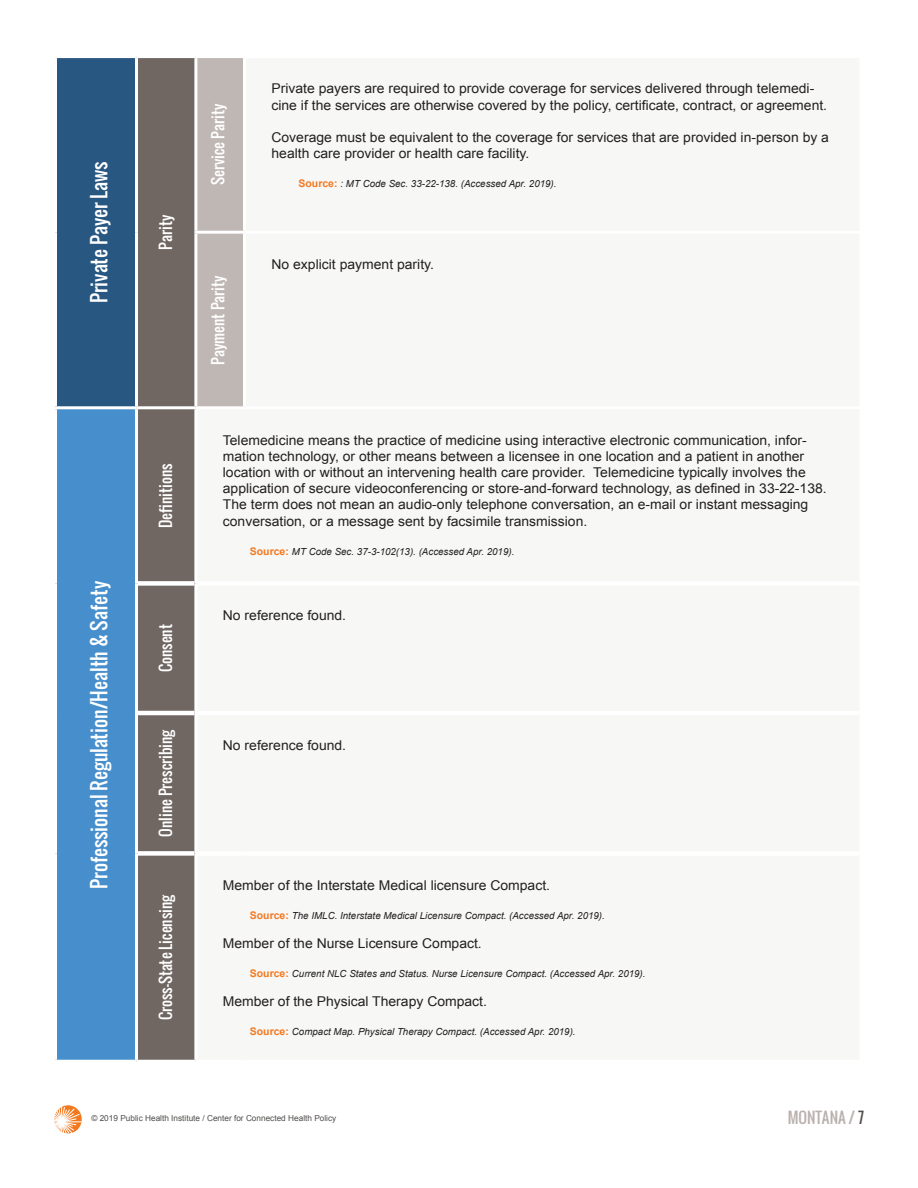
<style>
.page{position:relative;width:918px;height:1188px;background:#fff}
.page>*{position:absolute;margin:0;border:0;box-sizing:border-box;transform-origin:0 0}
.t1{font:19.5px "Oswald";color:#fff}
.t2{font:15px "Oswald";color:#fff}
.t3{font:15px "Oswald";color:#bab1ae}
.t4{font:13.5px/16.2px "Arial";color:#231f20}
.t5{font:italic 9.75px "Arial";color:#231f20}
.t6{font:8.25px "Arial";color:#514e4c}
.s1{font-weight:700;font-style:normal;font-size:10.5px;color:#f47921}
.s2{color:#514e4c}
</style>
<div class="page">
<svg style="left:54px;top:1105px;width:28px;height:29px"></svg>
<div style="left:56px;top:57px;width:80px;height:351px;background:#285781"></div>
<div style="left:138px;top:58px;width:56px;height:1002px;background:#706763"></div>
<div style="left:197px;top:58px;width:46px;height:348px;background:#bfb7b4"></div>
<div style="left:56px;top:408px;width:80px;height:654px;background:#468fcc"></div>
<div style="left:138px;top:581px;width:56px;height:5px;background:#fff"></div>
<hr style="left:138px;top:711px;width:56px;height:4px;background:#fff">
<div style="left:138px;top:851px;width:56px;height:5px;background:#fff"></div>
<hr style="left:54px;top:1060px;width:82px;height:4px;background:#fff">
<hr style="left:54px;top:55px;width:82px;height:3px;background:#fff">
<hr style="left:54px;top:58px;width:3px;height:174px;background:#fff">
<hr style="left:135px;top:58px;width:3px;height:174px;background:#fff">
<hr style="left:54px;top:232px;width:3px;height:174px;background:#fff">
<hr style="left:135px;top:232px;width:3px;height:174px;background:#fff">
<hr style="left:194px;top:231px;width:51px;height:3px;background:#fff">
<hr style="left:54px;top:406px;width:82px;height:3px;background:#fff">
<hr style="left:54px;top:409px;width:3px;height:174px;background:#fff">
<hr style="left:136px;top:406px;width:60px;height:3px;background:#fff">
<hr style="left:135px;top:409px;width:3px;height:174px;background:#fff">
<hr style="left:54px;top:583px;width:3px;height:130px;background:#fff">
<hr style="left:135px;top:583px;width:3px;height:130px;background:#fff">
<hr style="left:54px;top:713px;width:3px;height:140px;background:#fff">
<hr style="left:135px;top:713px;width:3px;height:140px;background:#fff">
<hr style="left:54px;top:853px;width:3px;height:207px;background:#fff">
<hr style="left:135px;top:853px;width:3px;height:207px;background:#fff">
<h1 class="t1" style="left:85px;top:303px;width:143px;rotate:-90deg">Private Payer Laws</h1>
<h1 class="t1" style="left:85px;top:889px;width:309px;rotate:-90deg">Professional Regulation/Health &amp; Safety</h1>
<p class="t2" style="left:154px;top:250px;width:36px;rotate:-90deg">Parity</p>
<p class="t2" style="left:154px;top:528px;width:66px;rotate:-90deg">Definitions</p>
<p class="t2" style="left:154px;top:672px;width:50px;rotate:-90deg">Consent</p>
<p class="t2" style="left:207px;top:185px;width:83px;rotate:-90deg">Service Parity</p>
<p class="t2" style="left:207px;top:365px;width:91px;rotate:-90deg">Payment Parity</p>
<p class="t4" style="left:272px;top:81px;width:557px">Private payers are required to provide coverage for services delivered through telemedi&shy;cine if the services are otherwise covered by the policy, certificate, contract, or agreement.</p>
<p class="t4" style="left:272px;top:129px;width:559px">Coverage must be equivalent to the coverage for services that are provided in-person by a health care provider or health care facility.</p>
<p class="t5" style="left:298px;top:177px;width:260px"><span class="s1">Source:</span> : MT Code Sec. 33-22-138. (Accessed Apr. 2019).</p>
<p class="t4" style="left:272px;top:256px;width:164px">No explicit payment parity.</p>
<p class="t4" style="left:223px;top:432px;width:605px">Telemedicine means the practice of medicine using interactive electronic communication, infor&shy;mation technology, or other means between a licensee in one location and a patient in another location with or without an intervening health care provider. Telemedicine typically involves the application of secure videoconferencing or store-and-forward technology, as defined in 33-22-138.<br>The term does not mean an audio-only telephone conversation, an e-mail or instant messaging conversation, or a message sent by facsimile transmission.</p>
<p class="t5" style="left:250px;top:545px;width:266px"><span class="s1">Source:</span> MT Code Sec. 37-3-102(13). (Accessed Apr. 2019).</p>
<p class="t4" style="left:223px;top:608px;width:125px">No reference found.</p>
<p class="t2" style="left:154px;top:837px;width:109px;rotate:-90deg">Online Prescribing</p>
<p class="t4" style="left:223px;top:737px;width:125px">No reference found.</p>
<p class="t2" style="left:154px;top:1020px;width:127px;rotate:-90deg">Cross-State Licensing</p>
<p class="t4" style="left:223px;top:878px;width:329px">Member of the Interstate Medical licensure Compact.</p>
<p class="t5" style="left:250px;top:909px;width:357px"><span class="s1">Source:</span> The IMLC. Interstate Medical Licensure Compact. (Accessed Apr. 2019).</p>
<p class="t4" style="left:223px;top:935px;width:260px">Member of the Nurse Licensure Compact.</p>
<p class="t5" style="left:250px;top:967px;width:397px"><span class="s1">Source:</span> Current NLC States and Status. Nurse Licensure Compact. (Accessed Apr. 2019).</p>
<p class="t4" style="left:223px;top:993px;width:266px">Member of the Physical Therapy Compact.</p>
<p class="t5" style="left:250px;top:1025px;width:327px"><span class="s1">Source:</span> Compact Map. Physical Therapy Compact. (Accessed Apr. 2019).</p>
<p class="t6" style="left:91px;top:1113px;width:246px">© 2019 Public Health Institute / Center for Connected Health Policy</p>
<p class="t3" style="left:788px;top:1106px;width:78px">MONTANA / <span class="s2">7</span></p>
</div>
